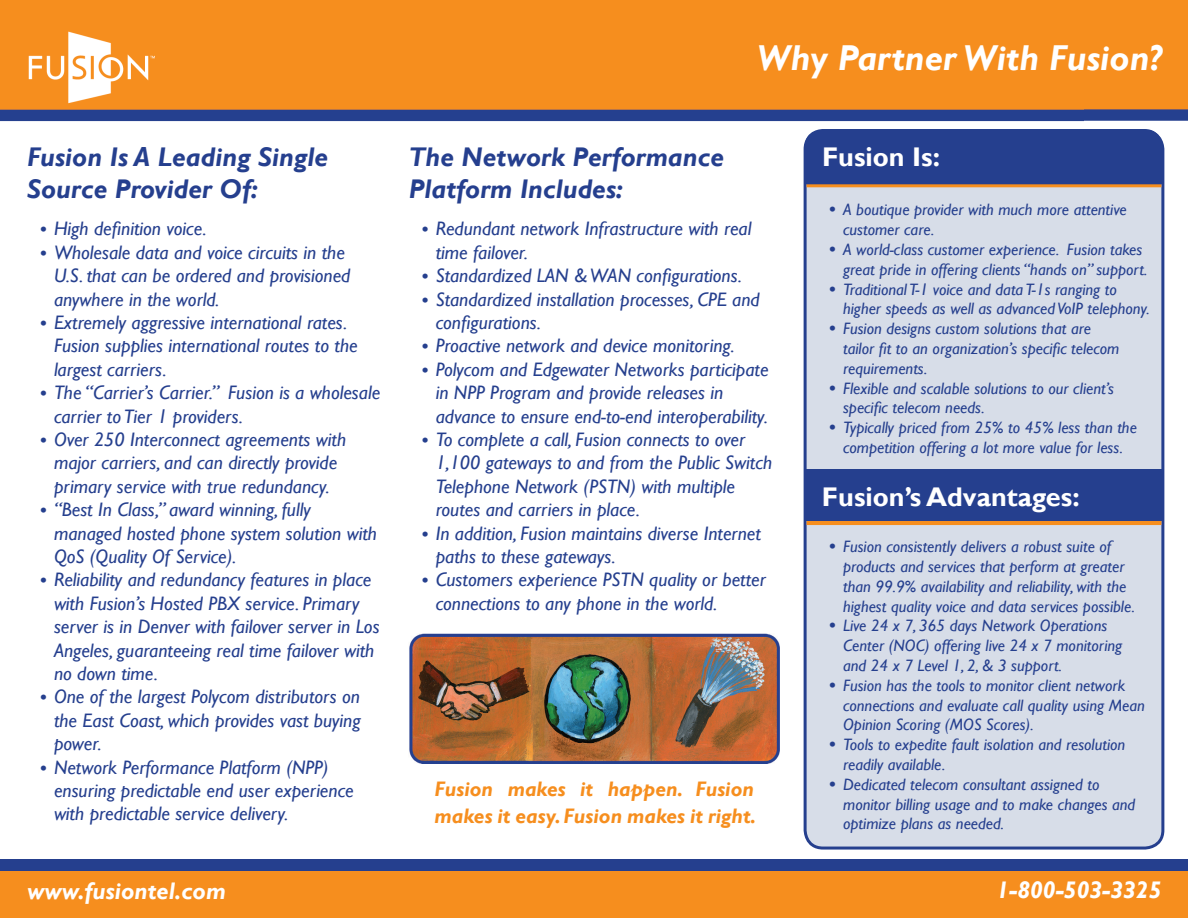
<style>
.page{position:relative;width:1188px;height:918px;background:#fff}
.page>*{position:absolute;margin:0;border:0;box-sizing:border-box;transform-origin:0 0}
.t1{font:italic 700 36px "Gill Sans";color:#fff}
.t2{font:italic 700 27px/32.4px "Gill Sans";color:#253f8e}
.t3{font:700 27px "Gill Sans";color:#fff}
.t4{font:italic 700 24px "Gill Sans";color:#fff}
.t5{font:italic 700 21px/27px "Gill Sans";color:#f68e1e}
.t6{font:italic 19.5px/23.4px "Gill Sans";color:#253f8e}
.t7{font:italic 16.5px/19.8px "Gill Sans";color:#253f8e}
.s1{font-family:"Times";font-style:normal;font-size:18px}
</style>
<div class="page">
<img style="left:0;top:0;width:1085px;height:356px">
<img style="left:1085px;top:0;width:103px;height:846px">
<div style="left:0;top:870px;width:1188px;height:48px;background:#f68e1e"></div>
<div style="left:0;top:859px;width:1188px;height:11px;background:#253f8e"></div>
<div style="left:805px;top:131px;width:358px;height:717px;background:#d7dde8;border-radius:18px"></div>
<div style="left:804px;top:130px;width:360px;height:720px;border:3px solid #253f8e;border-radius:18px"></div>
<svg style="left:807px;top:184px;width:354px;height:3px"></svg>
<div style="left:807px;top:519px;width:354px;height:6px;background:#f68e1e"></div>
<div style="left:805px;top:469px;width:358px;height:52px;background:#253f8e"></div>
<img style="left:409px;top:634px;width:371px;height:130px">
<div style="left:805px;top:129px;width:357px;height:55px;background:#253f8e"></div>
<h1 class="t1" style="left:757px;top:37px;width:406px">Why Partner With Fusion?</h1>
<h2 class="t2" style="left:27px;top:141px;width:303px">Fusion Is A Leading Single<br>Source Provider Of:</h2>
<h2 class="t2" style="left:409px;top:141px;width:317px">The Network Performance<br>Platform Includes:</h2>
<h2 class="t3" style="left:822px;top:140px;width:120px">Fusion Is:</h2>
<p class="t7" style="left:843px;top:200px;width:285px;text-indent:-14px"><span class="s1">•</span> A boutique provider with much more attentive customer care.</p>
<p class="t7" style="left:830px;top:240px;width:319px;text-align:right"><span class="s1">•</span> A world-class customer experience. Fusion takes great pride in offering clients “hands on” support.</p>
<p class="t7" style="left:843px;top:279px;width:308px;text-indent:-14px"><span class="s1">•</span> Traditional T-1 voice and data T-1s ranging to higher speeds as well as advanced VoIP telephony.</p>
<p class="t7" style="left:843px;top:319px;width:278px;text-indent:-14px"><span class="s1">•</span> Fusion designs custom solutions that are tailor fit to an organization’s specific telecom requirements.</p>
<p class="t7" style="left:843px;top:378px;width:272px;text-indent:-14px"><span class="s1">•</span> Flexible and scalable solutions to our client’s specific telecom needs.</p>
<p class="t7" style="left:830px;top:418px;width:309px;text-align:center"><span class="s1">•</span> Typically priced from 25% to 45% less than the competition offering a lot more value for less.</p>
<p class="t6" style="left:40px;top:218px;width:168px"><span class="s1">•</span> High definition voice.</p>
<p class="t6" style="left:54px;top:241px;width:298px;text-indent:-14px"><span class="s1">•</span> Wholesale data and voice circuits in the<br>U.S. that can be ordered and provisioned anywhere in the world.</p>
<p class="t6" style="left:54px;top:311px;width:305px;text-indent:-14px"><span class="s1">•</span> Extremely aggressive international rates.<br>Fusion supplies international routes to the largest carriers.</p>
<p class="t6" style="left:54px;top:381px;width:328px;text-indent:-14px"><span class="s1">•</span> The “Carrier’s Carrier.” Fusion is a wholesale carrier to Tier 1 providers.</p>
<p class="t6" style="left:40px;top:428px;width:307px;text-align:center"><span class="s1">•</span> Over 250 Interconnect agreements with major carriers, and can directly provide primary service with true redundancy.</p>
<p class="t6" style="left:54px;top:498px;width:325px;text-indent:-14px"><span class="s1">•</span> “Best In Class,” award winning, fully managed hosted phone system solution with<br>QoS (Quality Of Service).</p>
<p class="t6" style="left:54px;top:569px;width:327px;text-indent:-14px"><span class="s1">•</span> Reliability and redundancy features in place with Fusion’s Hosted PBX service. Primary server is in Denver with failover server in Los Angeles, guaranteeing real time failover with no down time.</p>
<p class="t6" style="left:54px;top:686px;width:308px;text-align:justify;text-indent:-14px"><span class="s1">•</span> One of the largest Polycom distributors on the East Coast, which provides vast buying power.</p>
<p class="t6" style="left:54px;top:756px;width:301px;text-indent:-14px"><span class="s1">•</span> Network Performance Platform (NPP) ensuring predictable end user experience with predictable service delivery.</p>
<p class="t6" style="left:436px;top:218px;width:317px;text-indent:-14px"><span class="s1">•</span> Redundant network Infrastructure with real time failover.</p>
<p class="t6" style="left:422px;top:264px;width:321px"><span class="s1">•</span> Standardized LAN &amp; WAN configurations.</p>
<p class="t6" style="left:436px;top:288px;width:325px;text-indent:-14px"><span class="s1">•</span> Standardized installation processes, CPE and configurations.</p>
<p class="t6" style="left:422px;top:335px;width:314px"><span class="s1">•</span> Proactive network and device monitoring.</p>
<p class="t6" style="left:436px;top:358px;width:334px;text-indent:-14px"><span class="s1">•</span> Polycom and Edgewater Networks participate in NPP Program and provide releases in advance to ensure end-to-end interoperability.</p>
<p class="t6" style="left:436px;top:428px;width:338px;text-indent:-14px"><span class="s1">•</span> To complete a call, Fusion connects to over 1,100 gateways to and from the Public Switch Telephone Network (PSTN) with multiple routes and carriers in place.</p>
<p class="t6" style="left:436px;top:522px;width:327px;text-indent:-14px"><span class="s1">•</span> In addition, Fusion maintains diverse Internet paths to these gateways.</p>
<p class="t6" style="left:436px;top:569px;width:332px;text-indent:-14px"><span class="s1">•</span> Customers experience PSTN quality or better connections to any phone in the world.</p>
<h2 class="t3" style="left:822px;top:480px;width:259px">Fusion’s Advantages:</h2>
<p class="t7" style="left:843px;top:537px;width:293px;text-indent:-14px"><span class="s1">•</span> Fusion consistently delivers a robust suite of products and services that perform at greater than 99.9% availability and reliability, with the highest quality voice and data services possible.</p>
<p class="t7" style="left:843px;top:616px;width:281px;text-indent:-14px"><span class="s1">•</span> Live 24 x 7, 365 days Network Operations<br>Center (NOC) offering live 24 x 7 monitoring and 24 x 7 Level 1, 2, &amp; 3 support.</p>
<p class="t7" style="left:843px;top:676px;width:303px;text-indent:-14px"><span class="s1">•</span> Fusion has the tools to monitor client network connections and evaluate call quality using Mean<br>Opinion Scoring (MOS Scores).</p>
<p class="t7" style="left:843px;top:735px;width:284px;text-indent:-14px"><span class="s1">•</span> Tools to expedite fault isolation and resolution readily available.</p>
<p class="t7" style="left:843px;top:775px;width:294px;text-indent:-14px"><span class="s1">•</span> Dedicated telecom consultant assigned to monitor billing usage and to make changes and optimize plans as needed.</p>
<p class="t5" style="left:435px;top:776px;width:323px">Fusion makes it happen. Fusion makes it easy. Fusion makes it right.</p>
<p class="t4" style="left:27px;top:877px;width:200px">www.fusiontel.com</p>
<p class="t4" style="left:997px;top:876px;width:166px">1-800-503-3325</p>
</div>
